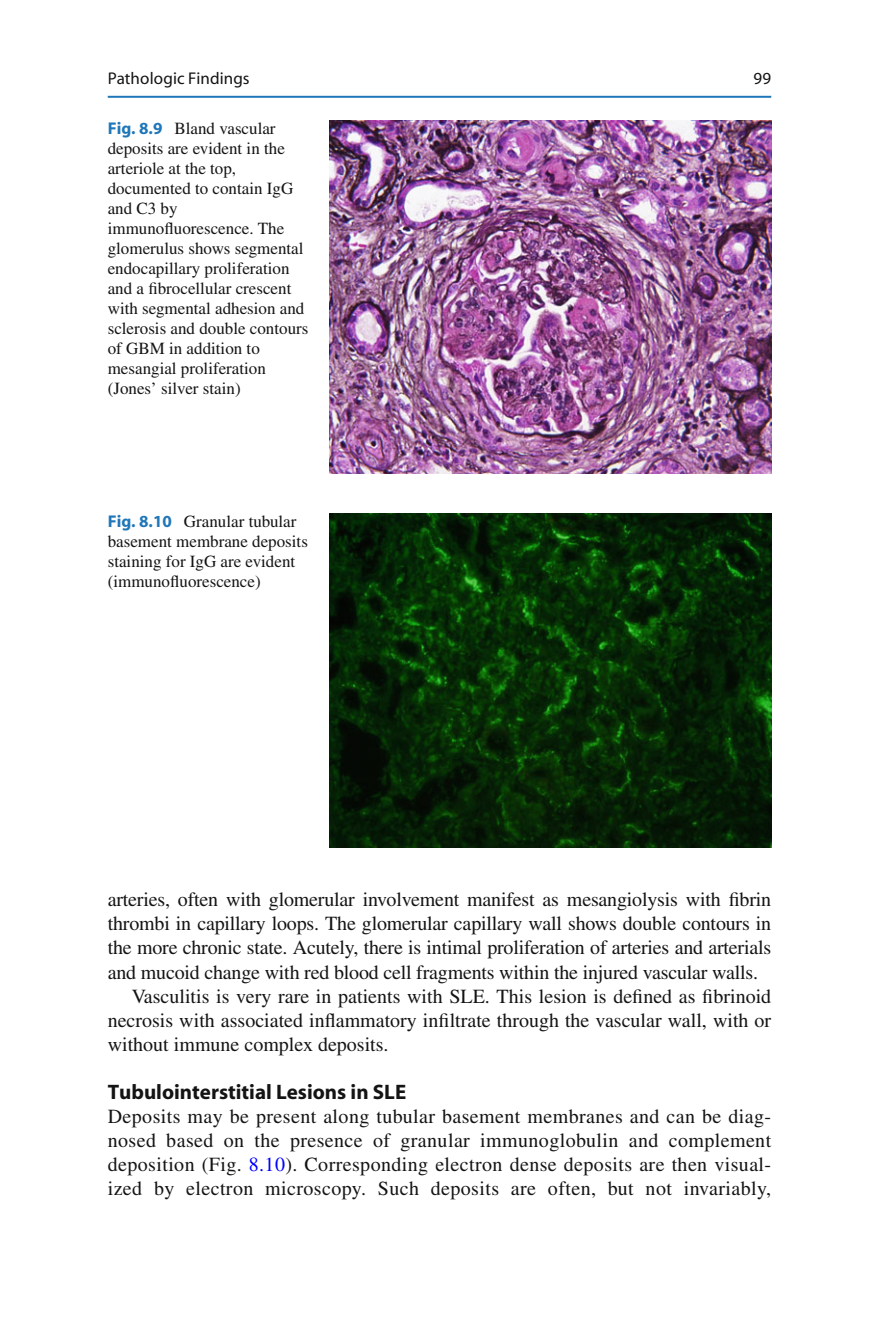
<style>
.page{position:relative;width:879px;height:1333px;background:#fff}
.page>*{position:absolute;margin:0;border:0;box-sizing:border-box;transform-origin:0 0}
.t1{font:700 21px "Myriad";color:#131413}
.t2{font:20px/24px "Times";letter-spacing:-.01em;color:#131413;text-align:justify}
.t3{font:17px/20px "Times";color:#131413}
.t4{font:17px "Myriad";letter-spacing:.005em;color:#131413}
.s1{font-family:"Myriad";font-weight:700;color:#1f77b9}
.s2{color:#00f}
</style>
<div class="page">
<img style="left:329px;top:121px;width:442px;height:352px">
<img style="left:329px;top:514px;width:442px;height:333px">
<hr style="left:108px;top:96px;width:663px;height:2px;background:#1f77b9">
<p class="t4" style="left:108px;top:72px;width:143px">Pathologic Findings</p>
<p class="t3" style="left:108px;top:120px;width:202px"><span class="s1">Fig. 8.9</span> Bland vascular deposits are evident in the arteriole at the top, documented to contain IgG and C3 by immunofluorescence. The glomerulus shows segmental endocapillary proliferation and a fibrocellular crescent with segmental adhesion and sclerosis and double contours of GBM in addition to mesangial proliferation (Jones’ silver stain)</p>
<p class="t3" style="left:108px;top:513px;width:202px"><span class="s1">Fig. 8.10</span> Granular tubular basement membrane deposits staining for IgG are evident (immunofluorescence)</p>
<p class="t4" style="left:753px;top:72px;width:19px">99</p>
<p class="t2" style="left:108px;top:889px;width:665px">arteries, often with glomerular involvement manifest as mesangiolysis with fibrin</p>
<p class="t2" style="left:108px;top:913px;width:665px">thrombi in capillary loops. The glomerular capillary wall shows double contours in</p>
<p class="t2" style="left:108px;top:937px;width:665px">the more chronic state. Acutely, there is intimal proliferation of arteries and arterials</p>
<p class="t2" style="left:108px;top:961px;width:652px">and mucoid change with red blood cell fragments within the injured vascular walls.</p>
<p class="t2" style="left:132px;top:985px;width:641px">Vasculitis is very rare in patients with SLE. This lesion is defined as fibrinoid</p>
<p class="t2" style="left:108px;top:1009px;width:665px">necrosis with associated inflammatory infiltrate through the vascular wall, with or</p>
<p class="t2" style="left:108px;top:1033px;width:282px">without immune complex deposits.</p>
<p class="t1" style="left:108px;top:1083px;width:300px">Tubulointerstitial Lesions in SLE</p>
<p class="t2" style="left:108px;top:1105px;width:665px">Deposits may be present along tubular basement membranes and can be diag&shy;nosed based on the presence of granular immunoglobulin and complement deposition (Fig. <span class="s2">8.10</span> ). Corresponding electron dense deposits are then visual&shy;ized by electron microscopy. Such deposits are often, but not invariably,</p>
</div>
